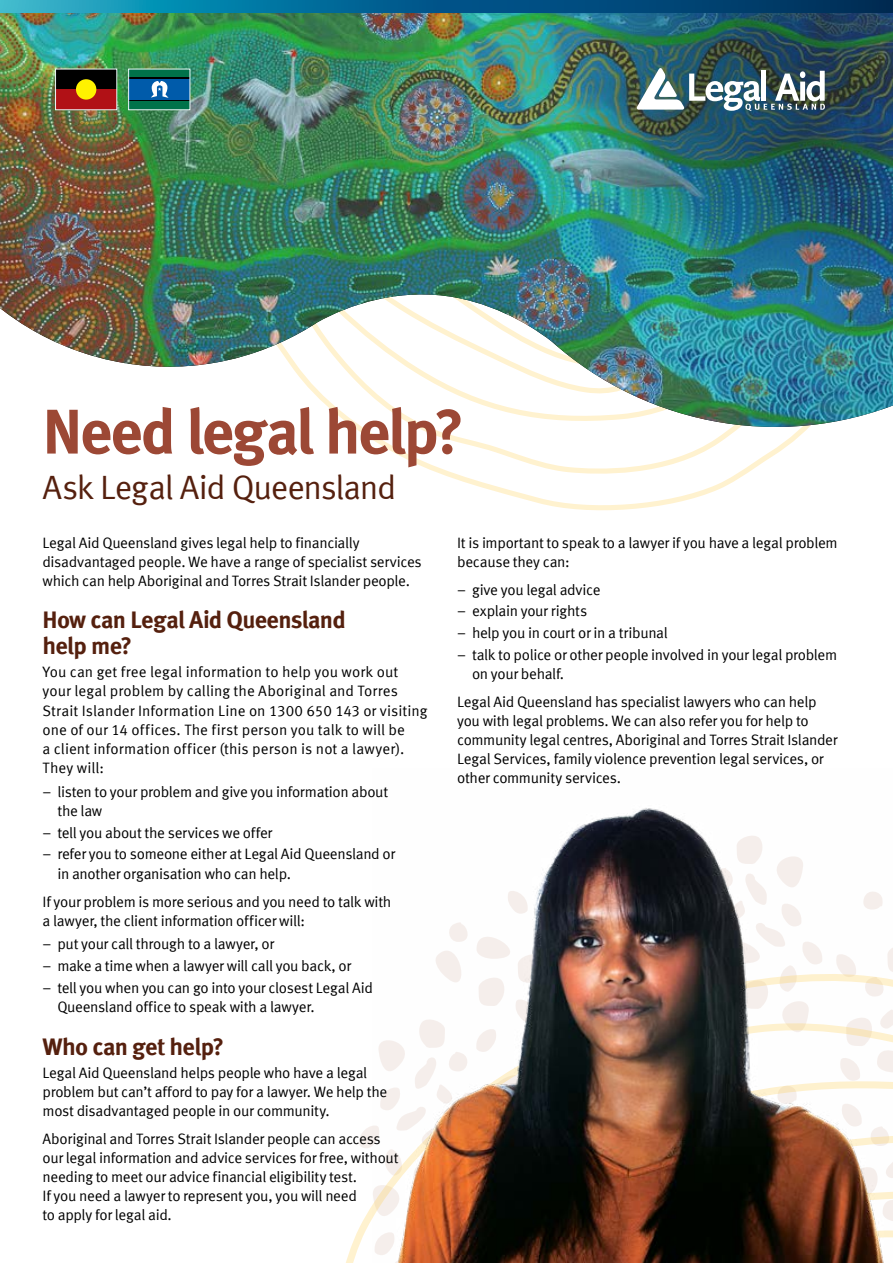
<style>
.page{position:relative;width:893px;height:1263px;background:#fff}
.page>*{position:absolute;margin:0;border:0;box-sizing:border-box;transform-origin:0 0}
.t1{font:700 63px "Meta Offc";letter-spacing:-.04em;color:#9c4835}
.t2{font:33.6px "Meta Offc Norm";letter-spacing:-.035em;color:#55200e}
.t3{font:700 24px/25.5px "Meta Offc";letter-spacing:-.025em;color:#55200e}
.t4{font:15px/19px "Meta Offc Norm";letter-spacing:-.02em;color:#000}
.t5{font:15px/19.2px "Meta Offc Norm";color:#000}
</style>
<div class="page">
<svg style="left:450px;top:477px;width:291px;height:34px"></svg>
<svg style="left:395px;top:453px;width:382px;height:24px"></svg>
<img style="left:0;top:13px;width:893px;height:437px">
<img style="left:567px;top:13px;width:326px;height:282px">
<img style="left:372px;top:808px;width:521px;height:455px">
<svg style="left:0;top:0;width:893px;height:13px;background:#06638e"></svg>
<img style="left:447px;top:68px;width:378px;height:170px">
<div style="left:56px;top:69px;width:61px;height:20px;background:#000"></div>
<div style="left:56px;top:89px;width:61px;height:21px;background:#b11116"></div>
<div style="left:76px;top:79px;width:20px;height:21px;background:#fff200;border-radius:50%"></div>
<div style="left:129px;top:69px;width:61px;height:41px;background:#00724a"></div>
<div style="left:129px;top:78px;width:61px;height:23px;background:#000"></div>
<div style="left:129px;top:79px;width:61px;height:21px;background:#005baa"></div>
<svg style="left:151px;top:81px;width:18px;height:17px"></svg>
<h1 class="t1" style="left:43px;top:394px;width:423px">Need legal help?</h1>
<h2 class="t2" style="left:43px;top:467px;width:355px">Ask Legal Aid Queensland</h2>
<p class="t4" style="left:43px;top:533px;width:381px">Legal Aid Queensland gives legal help to financially disadvantaged people. We have a range of specialist services which can help Aboriginal and Torres Strait Islander people.</p>
<h3 class="t3" style="left:43px;top:608px;width:305px">How can Legal Aid Queensland help me?</h3>
<p class="t5" style="left:43px;top:663px;width:387px">You can get free legal information to help you work out your legal problem by calling the Aboriginal and Torres Strait Islander Information Line on 1300 650 143 or visiting one of our 14 offices. The first person you talk to will be<br>a client information officer (this person is not a lawyer).<br>They will:</p>
<p class="t4" style="left:57px;top:782px;width:332px;line-height:19.5px;text-indent:-15px">– listen to your problem and give you information about the law</p>
<p class="t4" style="left:43px;top:823px;width:231px">– tell you about the services we offer</p>
<p class="t4" style="left:57px;top:845px;width:339px;line-height:19.5px;text-indent:-15px">– refer you to someone either at Legal Aid Queensland or in another organisation who can help.</p>
<p class="t4" style="left:43px;top:892px;width:350px">If your problem is more serious and you need to talk with a lawyer, the client information officer will:</p>
<p class="t4" style="left:43px;top:935px;width:233px">– put your call through to a lawyer, or</p>
<p class="t4" style="left:43px;top:957px;width:310px">– make a time when a lawyer will call you back, or</p>
<p class="t4" style="left:57px;top:978px;width:317px;line-height:19.5px;text-indent:-15px">– tell you when you can go into your closest Legal Aid<br>Queensland office to speak with a lawyer.</p>
<h3 class="t3" style="left:43px;top:1034px;width:183px">Who can get help?</h3>
<p class="t4" style="left:43px;top:1064px;width:346px">Legal Aid Queensland helps people who have a legal problem but can’t afford to pay for a lawyer. We help the most disadvantaged people in our community.</p>
<p class="t4" style="left:43px;top:1129px;width:357px">Aboriginal and Torres Strait Islander people can access our legal information and advice services for free, without needing to meet our advice financial eligibility test.<br>If you need a lawyer to represent you, you will need<br>to apply for legal aid.</p>
<p class="t4" style="left:457px;top:533px;width:382px">It is important to speak to a lawyer if you have a legal problem because they can:</p>
<p class="t4" style="left:457px;top:580px;width:145px">– give you legal advice</p>
<p class="t4" style="left:457px;top:602px;width:132px">– explain your rights</p>
<p class="t4" style="left:457px;top:624px;width:212px">– help you in court or in a tribunal</p>
<p class="t4" style="left:472px;top:645px;width:367px;line-height:19.5px;text-indent:-15px">– talk to police or other people involved in your legal problem on your behalf.</p>
<p class="t4" style="left:457px;top:692px;width:382px">Legal Aid Queensland has specialist lawyers who can help you with legal problems. We can also refer you for help to community legal centres, Aboriginal and Torres Strait Islander Legal Services, family violence prevention legal services, or other community services.</p>
</div>
